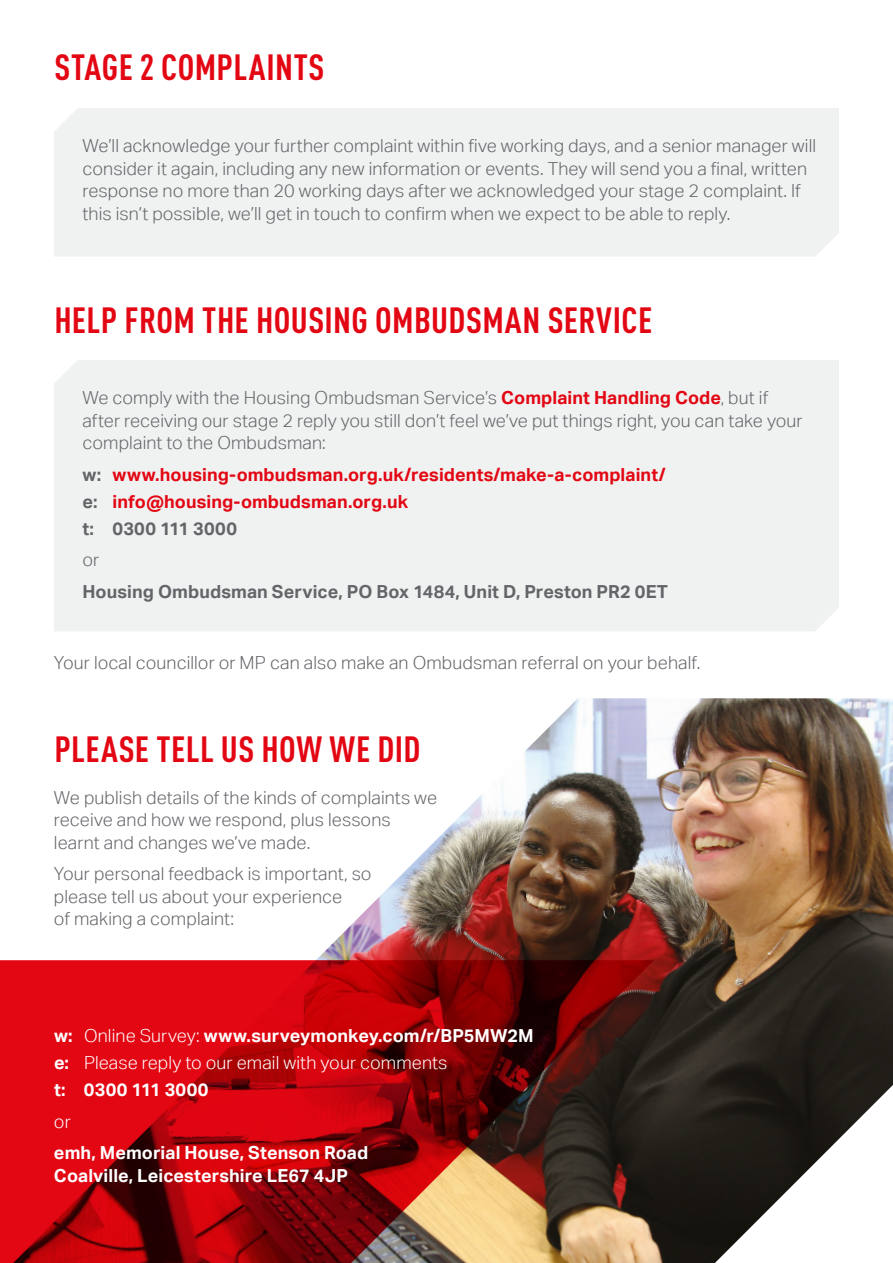
<style>
.page{position:relative;width:893px;height:1263px;background:#fff}
.page>*{position:absolute;margin:0;border:0;box-sizing:border-box;transform-origin:0 0}
.t1{font:700 condensed 36px "DIN Pro";letter-spacing:.01em;color:#e30613}
.t2{font:300 18px/22.5px "Aktiv Grotesk";letter-spacing:.005em;color:#636569}
.t3{font:700 18px/27px "Aktiv Grotesk";letter-spacing:.005em;color:#e30613}
.t4{font:300 18px/27px "Aktiv Grotesk";letter-spacing:.005em;color:#fff}
.t5{font:700 18px/22.5px "Aktiv Grotesk";letter-spacing:.005em;color:#fff}
.t6{font:700 18px "Aktiv Grotesk";letter-spacing:.005em;color:#636569}
.s1{font-weight:700;color:#e30613}
.s2{color:#636569}
.s3{font-weight:700}
</style>
<div class="page">
<div style="left:54px;top:108px;width:785px;height:148px;background:#f0f1f1"></div>
<div style="left:54px;top:360px;width:785px;height:271px;background:#f0f1f1"></div>
<img style="left:316px;top:698px;width:577px;height:565px">
<svg style="left:0;top:960px;width:654px;height:303px;background:#a01818"></svg>
<h1 class="t1" style="left:54px;top:40px;width:272px">STAGE 2 COMPLAINTS</h1>
<p class="t2" style="left:82px;top:135px;width:735px">We’ll acknowledge your further complaint within five working days, and a senior manager will consider it again, including any new information or events. They will send you a final, written response no more than 20 working days after we acknowledged your stage 2 complaint. If this isn’t possible, we’ll get in touch to confirm when we expect to be able to reply.</p>
<h1 class="t1" style="left:54px;top:293px;width:599px">HELP FROM THE HOUSING OMBUDSMAN SERVICE</h1>
<p class="t2" style="left:82px;top:387px;width:722px">We comply with the Housing Ombudsman Service’s <span class="s1">Complaint Handling Code</span>, but if after receiving our stage 2 reply you still don’t feel we’ve put things right, you can take your complaint to the Ombudsman:</p>
<p class="t3" style="left:82px;top:461px;width:585px"><span class="s2">w:</span> www.housing-ombudsman.org.uk/residents/make-a-complaint/ <span class="s2">e:</span> info@housing-ombudsman.org.uk<br><span class="s2">t: 0300 111 3000</span></p>
<p class="t2" style="left:82px;top:549px;width:18px">or</p>
<p class="t6" style="left:82px;top:580px;width:587px">Housing Ombudsman Service, PO Box 1484, Unit D, Preston PR2 0ET</p>
<p class="t2" style="left:54px;top:651px;width:648px">Your local councillor or MP can also make an Ombudsman referral on your behalf.</p>
<h1 class="t1" style="left:54px;top:722px;width:368px">PLEASE TELL US HOW WE DID</h1>
<p class="t2" style="left:54px;top:786px;width:385px">We publish details of the kinds of complaints we receive and how we respond, plus lessons learnt and changes we’ve made.</p>
<p class="t2" style="left:54px;top:862px;width:319px">Your personal feedback is important, so please tell us about your experience<br>of making a complaint:</p>
<p class="t4" style="left:54px;top:1022px;width:481px"><span class="s3">w:</span> Online Survey: <span class="s3">www.surveymonkey.com/r/BP5MW2M e:</span> Please reply to our email with your comments<br><span class="s3">t: 0300 111 3000</span></p>
<p class="t4" style="left:54px;top:1108px;width:18px">or</p>
<p class="t5" style="left:54px;top:1141px;width:316px">emh, Memorial House, Stenson Road<br>Coalville, Leicestershire LE67 4JP</p>
</div>
